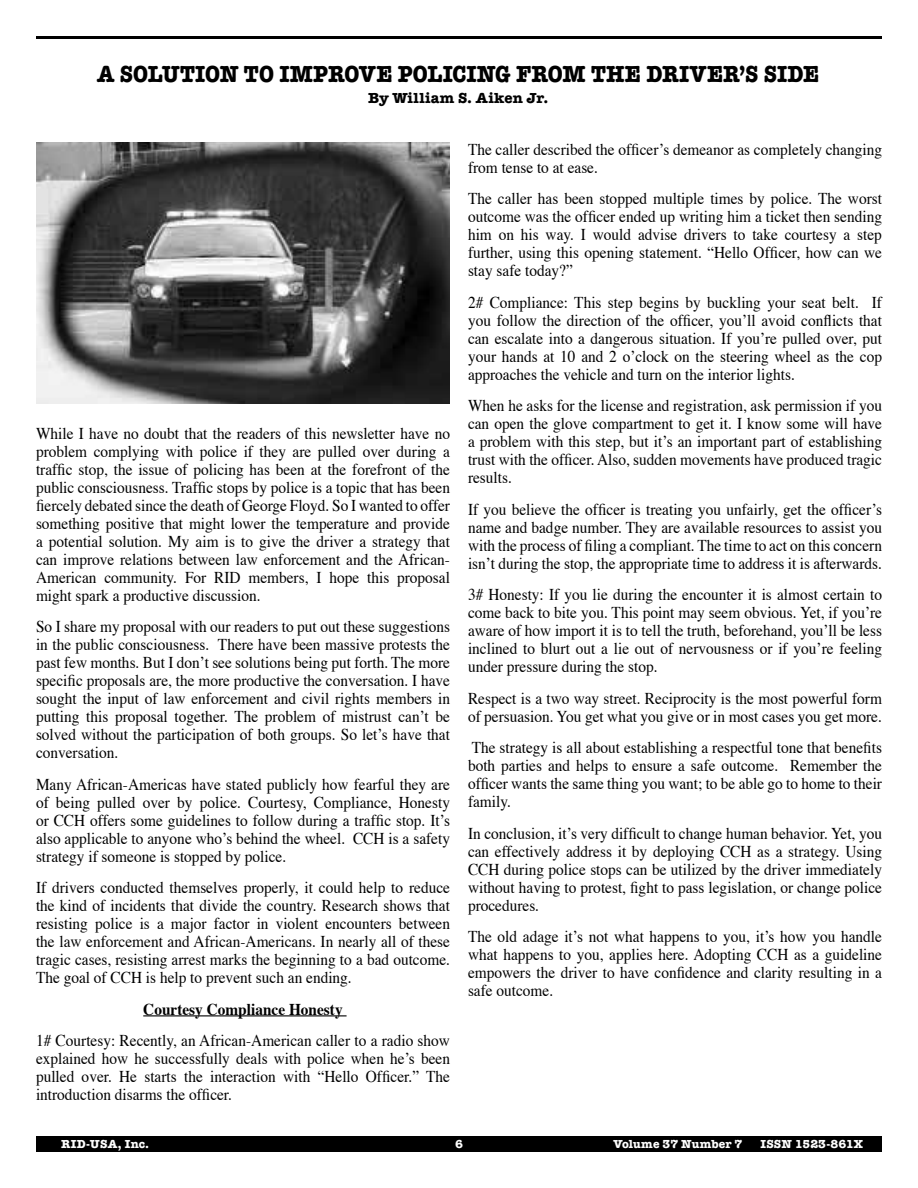
<style>
.page{position:relative;width:918px;height:1188px;background:#fff}
.page>*{position:absolute;margin:0;border:0;box-sizing:border-box;transform-origin:0 0}
.t1{font:700 24px "American Typewriter";color:#000;scale:.9 1}
.t2{font:16.5px/18px "Times";color:#000;text-align:justify;scale:.93 1}
.t3{font:700 16.5px "Times";color:#000;scale:.93 1}
.t4{font:700 15px "American Typewriter";letter-spacing:.015em;color:#000}
.t5{font:700 12px "American Typewriter";letter-spacing:.01em;color:#fff}
</style>
<div class="page">
<div style="left:36px;top:1136px;width:846px;height:16px;background:#000"></div>
<hr style="left:36px;top:36px;width:846px;height:3px;background:#000">
<hr style="left:143px;top:1015px;width:204px;height:1px;background:#000">
<img style="left:36px;top:143px;width:414px;height:261px">
<h1 class="t1" style="left:97px;top:54px;width:804px">A SOLUTION TO IMPROVE POLICING FROM THE DRIVER’S SIDE</h1>
<p class="t4" style="left:368px;top:85px;width:182px">By William S. Aiken Jr.</p>
<p class="t2" style="left:36px;top:423px;width:447px">While I have no doubt that the readers of this newsletter have no problem complying with police if they are pulled over during a traffic stop, the issue of policing has been at the forefront of the public consciousness. Traffic stops by police is a topic that has been fiercely debated since the death of George Floyd. So I wanted to offer something positive that might lower the temperature and provide a potential solution. My aim is to give the driver a strategy that can improve relations between law enforcement and the African-American community. For RID members, I hope this proposal might spark a productive discussion.</p>
<p class="t2" style="left:36px;top:616px;width:447px">So I share my proposal with our readers to put out these suggestions in the public consciousness. There have been massive protests the past few months. But I don’t see solutions being put forth. The more specific proposals are, the more productive the conversation. I have sought the input of law enforcement and civil rights members in putting this proposal together. The problem of mistrust can’t be solved without the participation of both groups. So let’s have that conversation.</p>
<p class="t2" style="left:36px;top:774px;width:447px">Many African-Americas have stated publicly how fearful they are of being pulled over by police. Courtesy, Compliance, Honesty or CCH offers some guidelines to follow during a traffic stop. It’s also applicable to anyone who’s behind the wheel. CCH is a safety strategy if someone is stopped by police.</p>
<p class="t2" style="left:36px;top:877px;width:447px">If drivers conducted themselves properly, it could help to reduce the kind of incidents that divide the country. Research shows that resisting police is a major factor in violent encounters between the law enforcement and African-Americans. In nearly all of these tragic cases, resisting arrest marks the beginning to a bad outcome.<br>The goal of CCH is help to prevent such an ending.</p>
<p class="t3" style="left:143px;top:993px;width:216px">Courtesy Compliance Honesty</p>
<p class="t2" style="left:36px;top:1030px;width:447px">1# Courtesy: Recently, an African-American caller to a radio show explained how he successfully deals with police when he’s been pulled over. He starts the interaction with “Hello Officer.” The introduction disarms the officer.</p>
<p class="t2" style="left:468px;top:139px;width:447px">The caller described the officer’s demeanor as completely changing from tense to at ease.</p>
<p class="t2" style="left:468px;top:188px;width:447px">The caller has been stopped multiple times by police. The worst outcome was the officer ended up writing him a ticket then sending him on his way. I would advise drivers to take courtesy a step further, using this opening statement. “Hello Officer, how can we stay safe today?”</p>
<p class="t2" style="left:468px;top:292px;width:447px">2# Compliance: This step begins by buckling your seat belt. If you follow the direction of the officer, you’ll avoid conflicts that can escalate into a dangerous situation. If you’re pulled over, put your hands at 10 and 2 o’clock on the steering wheel as the cop approaches the vehicle and turn on the interior lights.</p>
<p class="t2" style="left:468px;top:395px;width:447px">When he asks for the license and registration, ask permission if you can open the glove compartment to get it. I know some will have a problem with this step, but it’s an important part of establishing trust with the officer. Also, sudden movements have produced tragic results.</p>
<p class="t2" style="left:468px;top:499px;width:447px">If you believe the officer is treating you unfairly, get the officer’s name and badge number. They are available resources to assist you with the process of filing a compliant. The time to act on this concern isn’t during the stop, the appropriate time to address it is afterwards.</p>
<p class="t2" style="left:468px;top:585px;width:447px">3# Honesty: If you lie during the encounter it is almost certain to come back to bite you. This point may seem obvious. Yet, if you’re aware of how import it is to tell the truth, beforehand, you’ll be less inclined to blurt out a lie out of nervousness or if you’re feeling under pressure during the stop.</p>
<p class="t2" style="left:468px;top:688px;width:447px">Respect is a two way street. Reciprocity is the most powerful form of persuasion. You get what you give or in most cases you get more.</p>
<p class="t2" style="left:468px;top:738px;width:447px">The strategy is all about establishing a respectful tone that benefits both parties and helps to ensure a safe outcome. Remember the officer wants the same thing you want; to be able go to home to their family.</p>
<p class="t2" style="left:468px;top:823px;width:447px">In conclusion, it’s very difficult to change human behavior. Yet, you can effectively address it by deploying CCH as a strategy. Using CCH during police stops can be utilized by the driver immediately without having to protest, fight to pass legislation, or change police procedures.</p>
<p class="t2" style="left:468px;top:927px;width:447px">The old adage it’s not what happens to you, it’s how you handle what happens to you, applies here. Adopting CCH as a guideline empowers the driver to have confidence and clarity resulting in a safe outcome.</p>
<p class="t5" style="left:61px;top:1134px;width:90px">RID-USA, Inc.</p>
<p class="t5" style="left:455px;top:1134px;width:9px">6</p>
<p class="t5" style="left:613px;top:1134px;width:131px">Volume 37 Number 7</p>
<p class="t5" style="left:760px;top:1134px;width:104px">ISSN 1523-861X</p>
</div>
